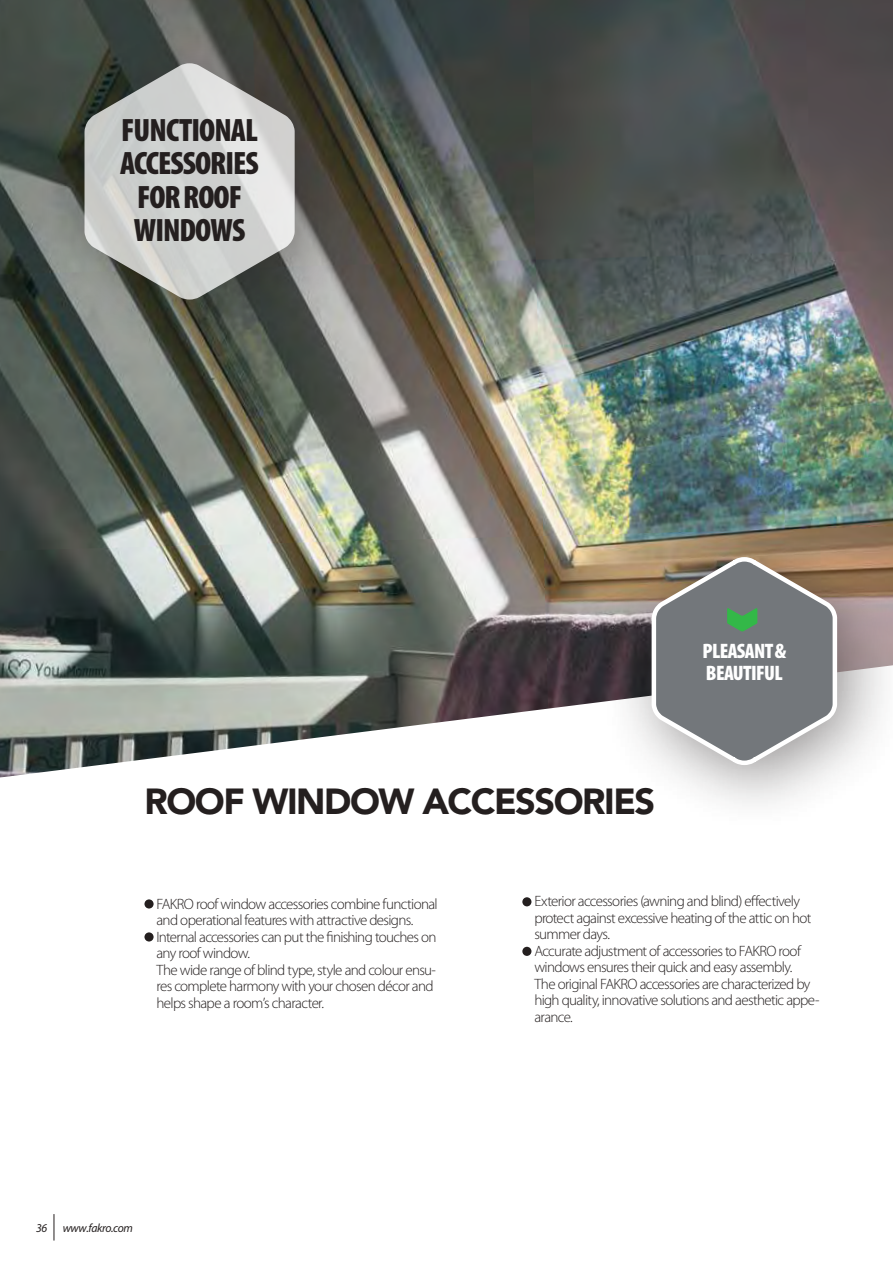
<style>
.page{position:relative;width:893px;height:1263px;background:#fff}
.page>*{position:absolute;margin:0;border:0;box-sizing:border-box;transform-origin:0 0}
.t1{font:900 36px "Avenir LT Pro";letter-spacing:-.04em;color:#241f1f}
.t2{font:900 condensed 32.55px/33.2px "Myriad Pro";letter-spacing:-.03em;color:#241f1f;text-align:center}
.t3{font:900 condensed 21px/22.5px "Myriad Pro";letter-spacing:-.03em;color:#fff}
.t4{font:300 15px/16.5px "Myriad Pro";letter-spacing:-.045em;color:#241f1f}
.t5{font:italic 12px "Myriad Pro";letter-spacing:-.03em;color:#241f1f}
</style>
<div class="page">
<svg style="left:54px;top:1214px;width:1px;height:26px"></svg>
<img style="left:0;top:0;width:893px;height:777px">
<div style="left:144px;top:899px;width:10px;height:9px;background:#241f1f;border-radius:50%"></div>
<div style="left:144px;top:932px;width:10px;height:9px;background:#241f1f;border-radius:50%"></div>
<div style="left:522px;top:897px;width:9px;height:9px;background:#241f1f;border-radius:50%"></div>
<div style="left:522px;top:947px;width:9px;height:9px;background:#241f1f;border-radius:50%"></div>
<div style="left:601px;top:510px;width:292px;height:323px;background:#241f1f;opacity:.5"></div>
<svg style="left:649px;top:555px;width:191px;height:213px;background:#8d8e8b"></svg>
<div style="left:33px;top:16px;width:334px;height:352px;background:#241f1f;opacity:.5"></div>
<svg style="left:85px;top:63px;width:210px;height:237px;background:#b2b4b1"></svg>
<h2 class="t2" style="left:120px;top:114px;width:140px">FUNCTIONAL<br>ACCESSORIES<br>FOR ROOF<br>WINDOWS</h2>
<h1 class="t1" style="left:144px;top:780px;width:512px">ROOF WINDOW ACCESSORIES</h1>
<h3 class="t3" style="left:703px;top:640px;width:85px">PLEASANT &amp;<br>BEAUTIFUL</h3>
<p class="t4" style="left:156px;top:895px;width:283px">FAKRO roof window accessories combine functional and operational features with attractive designs.<br>Internal accessories can put the finishing touches on any roof window.<br>The wide range of blind type, style and colour ensu&shy;res complete harmony with your chosen décor and helps shape a room’s character.</p>
<p class="t4" style="left:534px;top:893px;width:287px">Exterior accessories (awning and blind) effectively protect against excessive heating of the attic on hot summer days.<br>Accurate adjustment of accessories to FAKRO roof windows ensures their quick and easy assembly.<br>The original FAKRO accessories are characterized by high quality, innovative solutions and aesthetic appe&shy;arance.</p>
<p class="t5" style="left:36px;top:1220px;width:13px">36</p>
<p class="t5" style="left:63px;top:1220px;width:72px">www.fakro.com</p>
</div>
